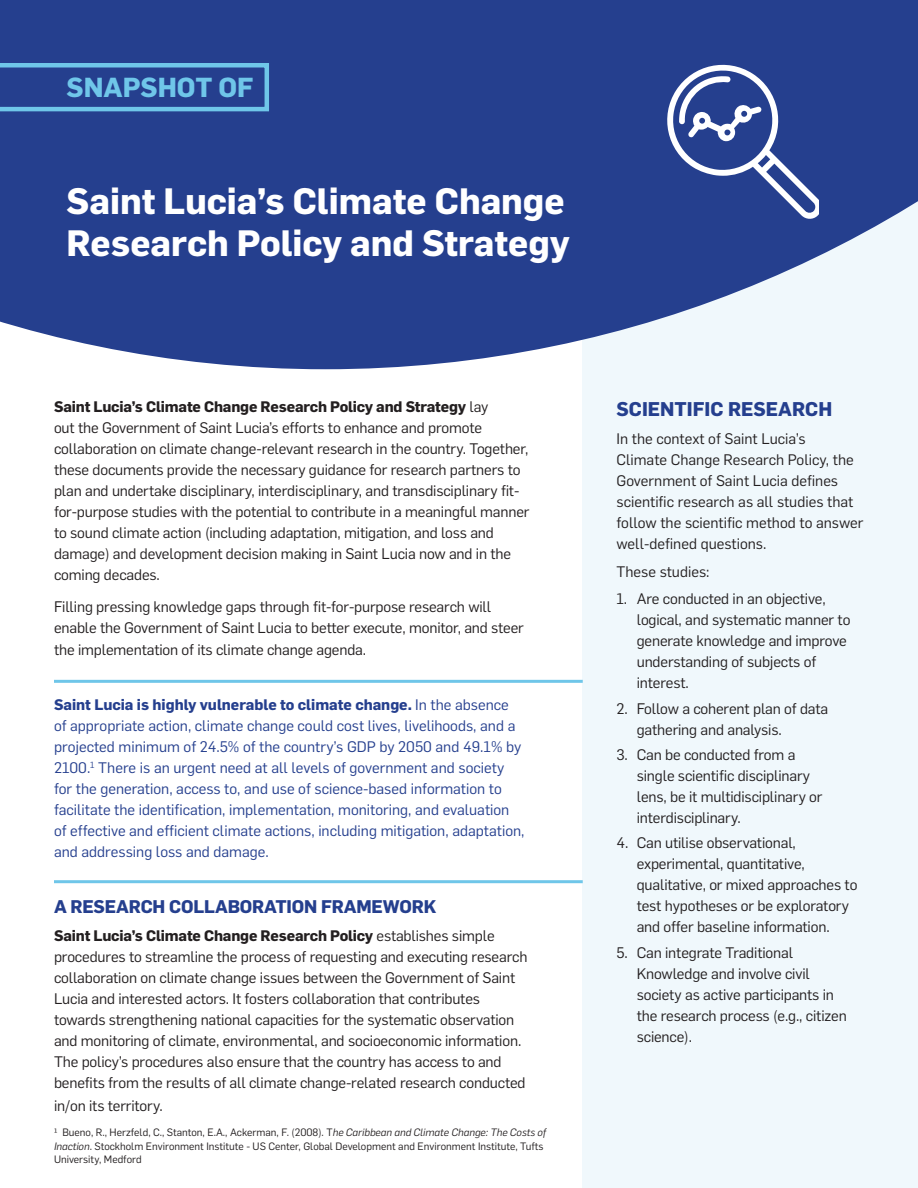
<style>
.page{position:relative;width:918px;height:1188px;background:#fff}
.page>*{position:absolute;margin:0;border:0;box-sizing:border-box;transform-origin:0 0}
.t1{font:700 36px/42px "Flama";color:#fff}
.Subtitle{font:700 27px "Flama";color:#6fc6e9}
.t2{font:700 19.5px "Flama";color:#253f8e}
.Call-out_paragraph{font:700 18px "Flama";letter-spacing:-.01em;color:#253f8e}
.Call-out_paragraph-2{font:15px/21px "Flama";letter-spacing:-.01em;color:#231f20}
.Call-out_paragraph-3{font:15px/21px "Flama";color:#253f8e}
.Footnotes{font:10.5px/13.5px "Flama";color:#231f20}
.s1{font-weight:700}
.s2{font-style:italic}
</style>
<div class="page">
<div style="left:583px;top:165px;width:335px;height:1023px;background:#f0f8fc"></div>
<svg style="left:0;top:0;width:918px;height:369px;fill:#253f8e"></svg>
<svg style="left:0;top:63px;width:269px;height:48px"></svg>
<hr style="left:54px;top:680px;width:529px;height:3px;background:#6fc6e9">
<hr style="left:54px;top:880px;width:529px;height:3px;background:#6fc6e9">
<svg style="left:659px;top:63px;width:160px;height:157px"></svg>
<p class="Subtitle" style="left:67px;top:68px;width:189px">SNAPSHOT OF</p>
<p class="t1" style="left:67px;top:177px;width:505px">Saint Lucia’s Climate Change<br>Research Policy and Strategy</p>
<p class="Call-out_paragraph-2" style="left:54px;top:395px;width:477px"><span class="s1">Saint Lucia’s Climate Change Research Policy and Strategy</span> lay<br>out the Government of Saint Lucia’s efforts to enhance and promote collaboration on climate change-relevant research in the country. Together, these documents provide the necessary guidance for research partners to plan and undertake disciplinary, interdisciplinary, and transdisciplinary fit&shy;for-purpose studies with the potential to contribute in a meaningful manner to sound climate action (including adaptation, mitigation, and loss and damage) and development decision making in Saint Lucia now and in the coming decades.</p>
<p class="Call-out_paragraph-2" style="left:54px;top:595px;width:471px">Filling pressing knowledge gaps through fit-for-purpose research will enable the Government of Saint Lucia to better execute, monitor, and steer</p>
<p class="Call-out_paragraph-2" style="left:54px;top:639px;width:314px">the implementation of its climate change agenda.</p>
<p class="Call-out_paragraph-3" style="left:54px;top:693px;width:472px"><span class="s1">Saint Lucia is highly vulnerable to climate change.</span> In the absence of appropriate action, climate change could cost lives, livelihoods, and a projected minimum of 24.5% of the country’s GDP by 2050 and 49.1% by 2100.<sup>1</sup> There is an urgent need at all levels of government and society for the generation, access to, and use of science-based information to facilitate the identification, implementation, monitoring, and evaluation of effective and efficient climate actions, including mitigation, adaptation, and addressing loss and damage.</p>
<p class="Call-out_paragraph" style="left:54px;top:894px;width:384px">A RESEARCH COLLABORATION FRAMEWORK</p>
<p class="Call-out_paragraph-2" style="left:54px;top:924px;width:475px"><span class="s1">Saint Lucia’s Climate Change Research Policy</span> establishes simple procedures to streamline the process of requesting and executing research collaboration on climate change issues between the Government of Saint Lucia and interested actors. It fosters collaboration that contributes towards strengthening national capacities for the systematic observation and monitoring of climate, environmental, and socioeconomic information.<br>The policy’s procedures also ensure that the country has access to and benefits from the results of all climate change-related research conducted</p>
<p class="Call-out_paragraph-2" style="left:54px;top:1094px;width:110px">in/on its territory.</p>
<p class="Footnotes" style="left:54px;top:1125px;width:494px">1 Bueno, R., Herzfeld, C., Stanton, E.A., Ackerman, F. (2008). T<span class="s2">he Caribbean and Climate Change: The Costs of<br>Inaction</span>. Stockholm Environment Institute - US Center, Global Development and Environment Institute, Tufts<br>University, Medford</p>
<p class="t2" style="left:616px;top:395px;width:217px">SCIENTIFIC RESEARCH</p>
<p class="Call-out_paragraph-2" style="left:616px;top:427px;width:249px">In the context of Saint Lucia’s<br>Climate Change Research Policy, the Government of Saint Lucia defines scientific research as all studies that follow the scientific method to answer well-defined questions.</p>
<p class="Call-out_paragraph-2" style="left:616px;top:560px;width:95px">These studies:</p>
<p class="Call-out_paragraph-2" style="left:637px;top:588px;width:215px;text-indent:-20px">1. Are conducted in an objective, logical, and systematic manner to generate knowledge and improve understanding of subjects of interest.</p>
<p class="Call-out_paragraph-2" style="left:637px;top:697px;width:193px;text-indent:-20px">2. Follow a coherent plan of data gathering and analysis.</p>
<p class="Call-out_paragraph-2" style="left:637px;top:743px;width:187px;text-indent:-20px">3. Can be conducted from a single scientific disciplinary lens, be it multidisciplinary or interdisciplinary.</p>
<p class="Call-out_paragraph-2" style="left:637px;top:832px;width:222px;text-indent:-20px">4. Can utilise observational, experimental, quantitative, qualitative, or mixed approaches to test hypotheses or be exploratory and offer baseline information.</p>
<p class="Call-out_paragraph-2" style="left:637px;top:941px;width:212px;text-indent:-20px">5. Can integrate Traditional<br>Knowledge and involve civil society as active participants in the research process (e.g., citizen science).</p>
</div>
